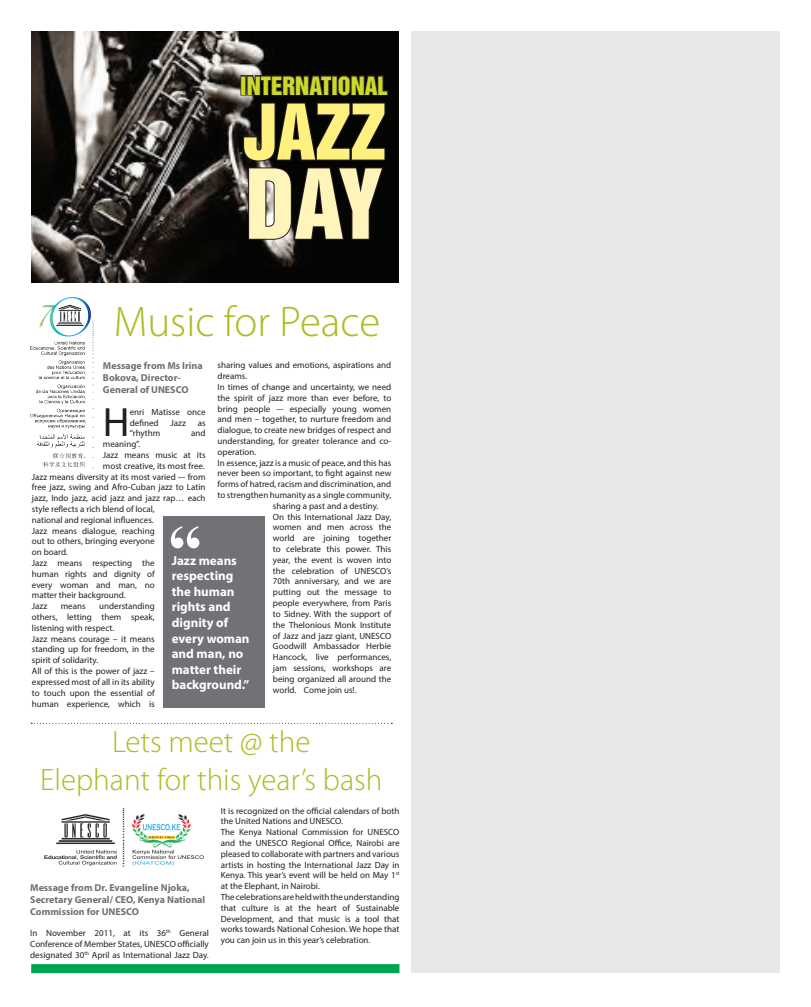
<style>
.page{position:relative;width:811px;height:1007px;background:#fff}
.page>*{position:absolute;margin:0;border:0;box-sizing:border-box;transform-origin:0 0}
.t1{font:88px "Helvetica Inserat LT Std";color:#fff5ba}
.t2{font:70px "Helvetica Inserat LT Std";color:#fff180}
.t3{font:300 43px "Myriad Pro";color:#adbc22}
.t4{font:41px "Myriad Pro";color:#231f20}
.t5{font:300 31px/37.2px "Myriad Pro";color:#adbc22;text-align:center}
.t6{font:23px "Helvetica Inserat LT Std";color:#cdd829}
.t7{font:700 13px/15.6px "Myriad Pro";color:#fff}
.t8{font:700 10px/12px "Myriad Pro";color:#6f7073}
.t9{font:9px/10.8px "Myriad Pro";color:#231f20}
</style>
<div class="page">
<img style="left:31px;top:31px;width:368px;height:251px">
<div style="left:411px;top:32px;width:369px;height:940px;background:#e6e7e9"></div>
<div style="left:31px;top:963px;width:368px;height:9px;background:#00a54f"></div>
<div style="left:240px;top:75px;width:7px;height:20px;border:2px solid #231f20"></div>
<svg style="left:242px;top:42px;width:147px;height:199px;background:#1e1d1b"></svg>
<img style="left:30px;top:298px;width:64px;height:170px">
<img style="left:44px;top:808px;width:160px;height:59px">
<div style="left:163px;top:516px;width:101px;height:191px;background:#717275"></div>
<svg style="left:171px;top:526px;width:28px;height:22px"></svg>
<svg style="left:31px;top:722px;width:361px;height:1px"></svg>
<h3 class="t6" style="left:240px;top:72px;width:149px">INTERNATIONAL</h3>
<h2 class="t2" style="left:242px;top:90px;width:145px">JAZZ</h2>
<h1 class="t1" style="left:245px;top:151px;width:139px">DAY</h1>
<h3 class="t3" style="left:114px;top:298px;width:268px">Music for Peace</h3>
<p class="t8" style="left:103px;top:359px;width:101px">Message from Ms Irina<br>Bokova, Director-<br>General of UNESCO</p>
<h3 class="t4" style="left:103px;top:397px;width:28px">H</h3>
<p class="t9" style="left:130px;top:406px;width:77px">enri Matisse once defined</p>
<p class="t9" style="left:218px;top:360px;width:175px">sharing values and emotions, aspirations and</p>
<p class="t9" style="left:218px;top:370px;width:31px">dreams.</p>
<p class="t9" style="left:218px;top:381px;width:175px">In times of change and uncertainty, we need</p>
<p class="t9" style="left:218px;top:392px;width:175px">the spirit of jazz more than ever before, to</p>
<p class="t9" style="left:218px;top:403px;width:175px">bring people –- especially young women</p>
<p class="t9" style="left:218px;top:414px;width:175px">and men – together, to nurture freedom and</p>
<p class="t9" style="left:218px;top:424px;width:175px">dialogue, to create new bridges of respect and</p>
<p class="t9" style="left:218px;top:435px;width:175px">understanding, for greater tolerance and co-</p>
<p class="t9" style="left:218px;top:446px;width:40px">operation.</p>
<p class="t9" style="left:218px;top:457px;width:175px">In essence, jazz is a music of peace, and this has</p>
<p class="t9" style="left:218px;top:468px;width:175px">never been so important, to fight against new</p>
<p class="t9" style="left:218px;top:478px;width:175px">forms of hatred, racism and discrimination, and</p>
<p class="t9" style="left:218px;top:489px;width:175px">to strengthen humanity as a single community,</p>
<p class="t9" style="left:273px;top:500px;width:107px">sharing a past and a destiny.</p>
<p class="t9" style="left:273px;top:511px;width:120px">On this International Jazz Day,</p>
<p class="t9" style="left:273px;top:522px;width:120px">women and men across the</p>
<p class="t9" style="left:273px;top:532px;width:120px">world are joining together</p>
<p class="t9" style="left:273px;top:543px;width:120px">to celebrate this power. This</p>
<p class="t9" style="left:273px;top:554px;width:120px">year, the event is woven into</p>
<p class="t9" style="left:273px;top:565px;width:120px">the celebration of UNESCO’s</p>
<p class="t9" style="left:273px;top:576px;width:120px">70th anniversary, and we are</p>
<p class="t9" style="left:273px;top:586px;width:120px">putting out the message to</p>
<p class="t9" style="left:273px;top:597px;width:120px">people everywhere, from Paris</p>
<p class="t9" style="left:273px;top:608px;width:120px">to Sidney. With the support of</p>
<p class="t9" style="left:273px;top:619px;width:120px">the Thelonious Monk Institute</p>
<p class="t9" style="left:273px;top:630px;width:120px">of Jazz and jazz giant, UNESCO</p>
<p class="t9" style="left:273px;top:640px;width:120px">Goodwill Ambassador Herbie</p>
<p class="t9" style="left:273px;top:651px;width:120px">Hancock, live performances,</p>
<p class="t9" style="left:273px;top:662px;width:120px">jam sessions, workshops are</p>
<p class="t9" style="left:273px;top:673px;width:120px">being organized all around the</p>
<p class="t9" style="left:273px;top:684px;width:85px">world. Come join us!.</p>
<p class="t9" style="left:170px;top:417px;width:17px">Jazz</p>
<p class="t9" style="left:198px;top:417px;width:9px">as</p>
<p class="t9" style="left:130px;top:427px;width:32px">“rhythm</p>
<p class="t9" style="left:191px;top:427px;width:16px">and</p>
<p class="t9" style="left:103px;top:438px;width:38px">meaning”.</p>
<p class="t9" style="left:103px;top:449px;width:104px">Jazz means music at its</p>
<p class="t9" style="left:103px;top:460px;width:103px">most creative, its most free.</p>
<p class="t9" style="left:32px;top:471px;width:175px">Jazz means diversity at its most varied –- from</p>
<p class="t9" style="left:32px;top:481px;width:175px">free jazz, swing and Afro-Cuban jazz to Latin</p>
<p class="t9" style="left:32px;top:492px;width:175px">jazz, Indo jazz, acid jazz and jazz rap… each</p>
<p class="t9" style="left:32px;top:503px;width:124px">style reflects a rich blend of local,</p>
<p class="t9" style="left:32px;top:514px;width:123px">national and regional influences.</p>
<p class="t9" style="left:32px;top:525px;width:124px">Jazz means dialogue, reaching</p>
<p class="t9" style="left:32px;top:535px;width:124px">out to others, bringing everyone</p>
<p class="t9" style="left:32px;top:546px;width:37px">on board.</p>
<p class="t9" style="left:32px;top:557px;width:124px">Jazz means respecting the</p>
<p class="t9" style="left:32px;top:568px;width:124px">human rights and dignity of</p>
<p class="t9" style="left:32px;top:579px;width:124px">every woman and man, no</p>
<p class="t9" style="left:32px;top:589px;width:95px">matter their background.</p>
<p class="t9" style="left:32px;top:600px;width:17px">Jazz</p>
<p class="t9" style="left:61px;top:600px;width:26px">means</p>
<h3 class="t7" style="left:172px;top:552px;width:79px">Jazz means respecting the human rights and dignity of every woman and man, no matter their background.”</h3>
<p class="t9" style="left:32px;top:600px;width:124px;text-indent:67px">understanding others, letting them speak, listening with respect.<br>Jazz means courage – it means standing up for freedom, in the spirit of solidarity.<br>All of this is the power of jazz – expressed most of all in its ability to touch upon the essential of human experience, which is</p>
<h3 class="t5" style="left:40px;top:723px;width:344px">Lets meet @ the<br>Elephant for this year’s bash</h3>
<p class="t8" style="left:30px;top:880px;width:177px">Message from Dr. Evangeline Njoka,<br>Secretary General/ CEO, Kenya National<br>Commission for UNESCO</p>
<p class="t9" style="left:30px;top:927px;width:180px;text-align:justify">In November 2011, at its 36<sup>th</sup> General Conference of Member States, UNESCO officially designated 30<sup>th</sup> April as International Jazz Day.</p>
<p class="t9" style="left:221px;top:804px;width:180px">It is recognized on the official calendars of both the United Nations and UNESCO.<br>The Kenya National Commission for UNESCO and the UNESCO Regional Office, Nairobi are pleased to collaborate with partners and various artists in hosting the International Jazz Day in Kenya. This year’s event will be held on May 1<sup>st </sup>at the Elephant, in Nairobi.<br>The celebrations are held with the understanding that culture is at the heart of Sustainable Development, and that music is a tool that works towards National Cohesion. We hope that you can join us in this year’s celebration.</p>
</div>
